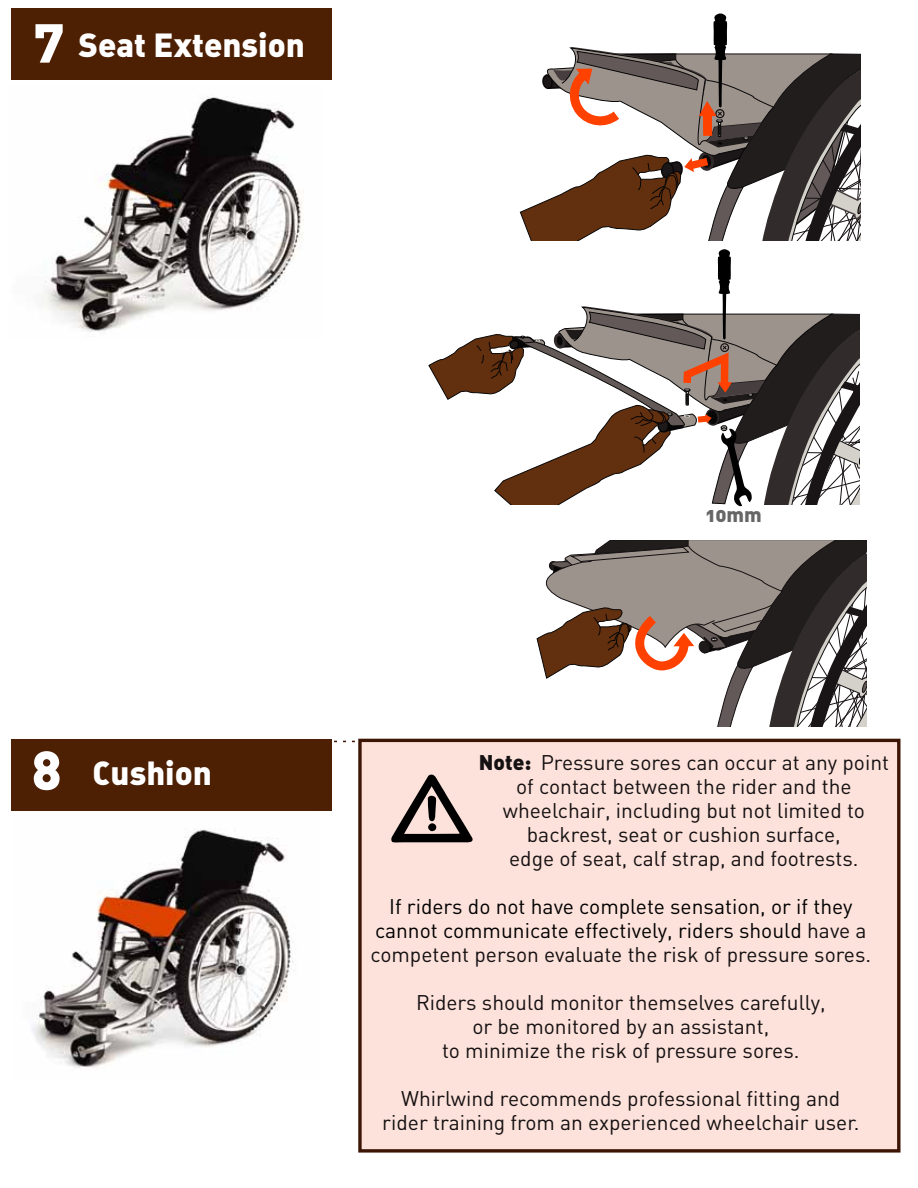
<style>
.page{position:relative;width:918px;height:1188px;background:#fff}
.page>*{position:absolute;margin:0;border:0;box-sizing:border-box;transform-origin:0 0}
.t1{font:33px "DIN Black Alternate";color:#fff}
.t2{font:21px/24px "DIN";color:#151011;text-align:center}
.t3{font:21px/24px "DIN";color:#000;text-align:center}
.t4{font:20.1px "DIN Black Alternate";color:#666}
.s1{font-size:54px}
.s2{font-family:"DIN Black Alternate"}
.s3{color:#151011}
</style>
<div class="page">
<img style="left:41px;top:96px;width:263px;height:236px">
<div style="left:11px;top:9px;width:321px;height:71px;background:#4d1f03"></div>
<svg style="left:334px;top:540px;width:567px;height:203px"></svg>
<div style="left:513px;top:727px;width:354px;height:29px;background:#fff"></div>
<div style="left:11px;top:739px;width:321px;height:71px;background:#4d1f03"></div>
<div style="left:358px;top:739px;width:543px;height:414px;background:#fce2db;border:3px solid #3c1504"></div>
<img style="left:32px;top:828px;width:262px;height:240px">
<svg style="left:428px;top:14px;width:433px;height:493px"></svg>
<svg style="left:391px;top:774px;width:82px;height:69px"></svg>
<h1 class="t1" style="left:33px;top:23px;width:273px"><span class="s1">7</span> Seat Extension</h1>
<p class="t4" style="left:706px;top:501px;width:58px">10mm</p>
<h1 class="t1" style="left:31px;top:751px;width:182px"><span class="s1">8</span> Cushion</h1>
<p class="t2" style="left:479px;top:750px;width:412px"><span class="s2">Note:</span> Pressure sores can occur at any point of contact between the rider and the wheelchair, including but not limited to backrest, seat or cushion surface,<br>edge of seat, calf strap, and footrests.</p>
<p class="t3" style="left:370px;top:894px;width:502px">If riders do not have complete sensation, or if they cannot communicate effectively, riders should <span class="s3">have a competent person evaluate the risk of pressure sores.</span></p>
<p class="t2" style="left:416px;top:990px;width:411px">Riders should monitor themselves carefully, or be monitored by an assistant,<br>to minimize the risk of pressure sores.</p>
<p class="t2" style="left:382px;top:1086px;width:479px">Whirlwind recommends professional fitting and rider training from an experienced wheelchair user.</p>
</div>
